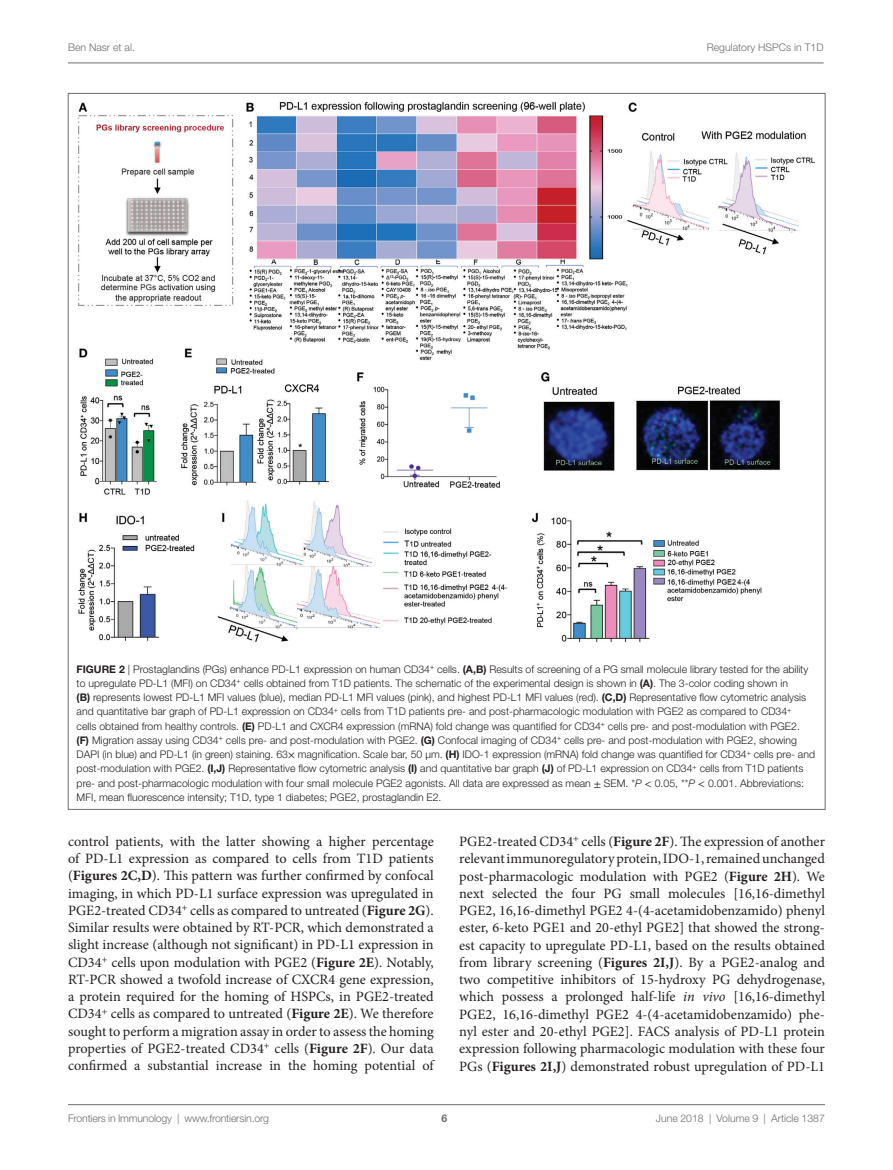
<style>
.page{position:relative;width:893px;height:1170px;background:#fff}
.page>*{position:absolute;margin:0;border:0;box-sizing:border-box;transform-origin:0 0}
.t1{font:14.25px/17.2px "Minion Pro";color:#231f20;text-align:justify}
.t2{font:300 10.5px/14.2px "Helvetica Neue LT Std";color:#231f20}
.t3{font:300 10.5px "Helvetica Neue LT Std";color:#6c6d70}
.t4{font:700 10.5px "Helvetica Neue LT Std";color:#6c6d70}
.s1{font-weight:700}
.s2{font-family:"STIX General";font-weight:400}
.s3{font-style:italic}
</style>
<div class="page">
<img style="left:78px;top:102px;width:737px;height:540px">
<hr style="left:68px;top:63px;width:756px;height:1px;background:#6c6d70">
<hr style="left:68px;top:1104px;width:757px;height:1px;background:#6c6d70">
<p class="t3" style="left:68px;top:41px;width:68px">Ben Nasr et al.</p>
<p class="t3" style="left:707px;top:41px;width:118px">Regulatory HSPCs in T1D</p>
<p class="t2" style="left:77px;top:661px;width:740px"><span class="s1">FIGURE 2</span> | Prostaglandins (PGs) enhance PD-L1 expression on human CD34<sup>+</sup> cells. <span class="s1">(A,B)</span> Results of screening of a PG small molecule library tested for the ability to upregulate PD-L1 (MFI) on CD34<sup>+</sup> cells obtained from T1D patients. The schematic of the experimental design is shown in <span class="s1">(A)</span>. The 3-color coding shown in<br><span class="s1">(B)</span> represents lowest PD-L1 MFI values (blue), median PD-L1 MFI values (pink), and highest PD-L1 MFI values (red). <span class="s1">(C,D)</span> Representative flow cytometric analysis and quantitative bar graph of PD-L1 expression on CD34<sup>+</sup> cells from T1D patients pre- and post-pharmacologic modulation with PGE2 as compared to CD34<sup>+<br></sup>cells obtained from healthy controls. <span class="s1">(E)</span> PD-L1 and CXCR4 expression (mRNA) fold change was quantified for CD34<sup>+</sup> cells pre- and post-modulation with PGE2.<br><span class="s1">(F)</span> Migration assay using CD34<sup>+</sup> cells pre- and post-modulation with PGE2. <span class="s1">(G)</span> Confocal imaging of CD34<sup>+</sup> cells pre- and post-modulation with PGE2, showing DAPI (in blue) and PD-L1 (in green) staining. 63<span class="s2">×</span> magnification. Scale bar, 50 µm. <span class="s1">(H)</span> IDO-1 expression (mRNA) fold change was quantified for CD34<sup>+</sup> cells pre- and post-modulation with PGE2. <span class="s1">(I,J)</span> Representative flow cytometric analysis <span class="s1">(I)</span> and quantitative bar graph <span class="s1">(J)</span> of PD-L1 expression on CD34<sup>+</sup> cells from T1D patients pre- and post-pharmacologic modulation with four small molecule PGE2 agonists. All data are expressed as mean <span class="s2">±</span> SEM. *<span class="s3">P</span> <span class="s2">&lt;</span> 0.05, **<span class="s3">P</span> <span class="s2">&lt;</span> 0.001. Abbreviations:<br>MFI, mean fluorescence intensity; T1D, type 1 diabetes; PGE2, prostaglandin E2.</p>
<p class="t1" style="left:68px;top:832px;width:367px">control patients, with the latter showing a higher percentage of PD-L1 expression as compared to cells from T1D patients (<span class="s1">Figures 2C,D</span>). This pattern was further confirmed by confocal imaging, in which PD-L1 surface expression was upregulated in PGE2-treated CD34<sup>+</sup> cells as compared to untreated (<span class="s1">Figure 2G</span>).<br>Similar results were obtained by RT-PCR, which demonstrated a slight increase (although not significant) in PD-L1 expression in CD34<sup>+</sup> cells upon modulation with PGE2 (<span class="s1">Figure 2E</span>). Notably, RT-PCR showed a twofold increase of CXCR4 gene expression, a protein required for the homing of HSPCs, in PGE2-treated CD34<sup>+</sup> cells as compared to untreated (<span class="s1">Figure 2E</span>). We therefore sought to perform a migration assay in order to assess the homing properties of PGE2-treated CD34<sup>+</sup> cells (<span class="s1">Figure 2F</span>). Our data confirmed a substantial increase in the homing potential of</p>
<p class="t1" style="left:459px;top:832px;width:367px">PGE2-treated CD34<sup>+</sup> cells (<span class="s1">Figure 2F</span>). The expression of another relevant immunoregulatory protein, IDO-1, remained unchanged post-pharmacologic modulation with PGE2 (<span class="s1">Figure 2H</span>). We next selected the four PG small molecules [16,16-dimethyl PGE2, 16,16-dimethyl PGE2 4-(4-acetamidobenzamido) phenyl ester, 6-keto PGE1 and 20-ethyl PGE2] that showed the strong&shy;est capacity to upregulate PD-L1, based on the results obtained from library screening (<span class="s1">Figures 2I,J</span>). By a PGE2-analog and two competitive inhibitors of 15-hydroxy PG dehydrogenase, which possess a prolonged half-life <span class="s3">in vivo</span> [16,16-dimethyl PGE2, 16,16-dimethyl PGE2 4-(4-acetamidobenzamido) phe&shy;nyl ester and 20-ethyl PGE2]. FACS analysis of PD-L1 protein expression following pharmacologic modulation with these four PGs (<span class="s1">Figures 2I,J</span>) demonstrated robust upregulation of PD-L1</p>
<p class="t3" style="left:68px;top:1111px;width:203px">Frontiers in Immunology | www.frontiersin.org</p>
<p class="t3" style="left:656px;top:1111px;width:171px">June 2018 | Volume 9 | Article 1387</p>
<p class="t4" style="left:441px;top:1111px;width:7px">6</p>
</div>
